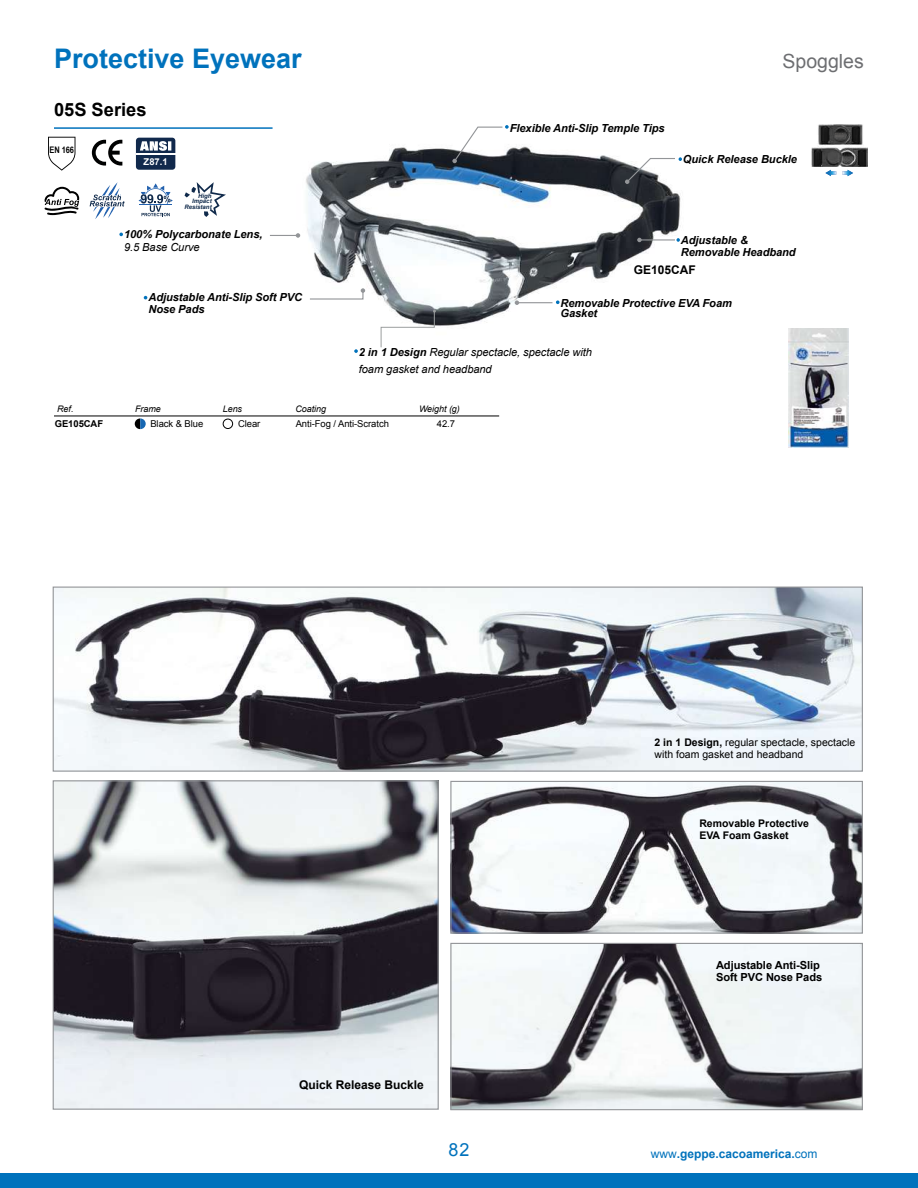
<style>
.page{position:relative;width:918px;height:1188px;background:#fff}
.page>*{position:absolute;margin:0;border:0;box-sizing:border-box;transform-origin:0 0}
.t1{font:700 27px "Arial";color:#0072bc}
.t2{font:19.5px "Arial";color:#6d6e71}
.t3{font:700 18.3px "Arial";color:#000}
.t4{font:18px "Arial";color:#0072bc}
.t5{font:700 12px "Arial";color:#000}
.t6{font:700 12px "Arial";color:#0072bc}
.t7{font:italic 700 11.1px/12px "Arial";letter-spacing:-.005em;color:#000}
.t8{font:italic 11.1px/17.2px "Arial";letter-spacing:-.005em;color:#000}
.t9{font:700 11.1px/12px "Arial";letter-spacing:-.005em;color:#000}
.t10{font:10.5px/12px "Arial";color:#000}
.t11{font:700 10.5px/12px "Arial";color:#000}
.t12{font:9.45px "Arial";letter-spacing:-.005em;color:#000}
.t13{font:700 9.45px "Arial";letter-spacing:-.005em;color:#000}
.t14{font:700 9.45px "Arial";color:#fff}
.t15{font:italic 9px "Arial";letter-spacing:-.005em;color:#000}
.t16{font:700 9px "Arial Narrow";color:#000101}
.t17{font:italic 700 6px/5.2px "Arial";color:#102a4b;text-align:right}
.s1{font-weight:700}
.s2{font-weight:400}
</style>
<div class="page">
<div style="left:0;top:1173px;width:918px;height:15px;background:#0072bc"></div>
<img style="left:452px;top:783px;width:409px;height:149px">
<div style="left:450px;top:781px;width:413px;height:153px;border:1px solid #939598"></div>
<img style="left:55px;top:589px;width:806px;height:181px">
<div style="left:53px;top:587px;width:810px;height:185px;border:1px solid #939598"></div>
<img style="left:452px;top:945px;width:409px;height:163px">
<div style="left:450px;top:943px;width:413px;height:167px;border:1px solid #939598"></div>
<img style="left:55px;top:782px;width:382px;height:326px">
<div style="left:53px;top:780px;width:386px;height:330px;border:1px solid #939598"></div>
<hr style="left:54px;top:127px;width:219px;height:2px;background:#0072bc">
<img style="left:300px;top:146px;width:381px;height:180px">
<svg style="left:270px;top:233px;width:30px;height:5px"></svg>
<svg style="left:309px;top:288px;width:56px;height:12px"></svg>
<svg style="left:677px;top:238px;width:3px;height:4px"></svg>
<svg style="left:452px;top:125px;width:57px;height:38px"></svg>
<svg style="left:625px;top:157px;width:57px;height:27px"></svg>
<hr style="left:517px;top:302px;width:35px;height:1px;background:#939598">
<svg style="left:515px;top:300px;width:4px;height:5px"></svg>
<hr style="left:639px;top:239px;width:36px;height:2px;background:#939598">
<svg style="left:637px;top:238px;width:5px;height:4px"></svg>
<svg style="left:556px;top:300px;width:4px;height:4px"></svg>
<svg style="left:354px;top:349px;width:4px;height:4px"></svg>
<hr style="left:54px;top:416px;width:445px;height:1px;background:#000">
<svg style="left:135px;top:418px;width:11px;height:11px"></svg>
<div style="left:223px;top:419px;width:10px;height:10px;border:1px solid #000;border-radius:50%"></div>
<svg style="left:119px;top:233px;width:4px;height:3px"></svg>
<img style="left:789px;top:328px;width:59px;height:120px">
<svg style="left:380px;top:310px;width:56px;height:38px"></svg>
<svg style="left:89px;top:182px;width:36px;height:37px"></svg>
<svg style="left:138px;top:183px;width:35px;height:33px"></svg>
<svg style="left:185px;top:182px;width:41px;height:35px"></svg>
<svg style="left:44px;top:187px;width:36px;height:28px"></svg>
<svg style="left:92px;top:140px;width:30px;height:26px"></svg>
<svg style="left:48px;top:137px;width:27px;height:34px"></svg>
<div style="left:136px;top:138px;width:39px;height:32px;background:#11294c;border-radius:3px"></div>
<svg style="left:140px;top:141px;width:31px;height:10px"></svg>
<hr style="left:136px;top:154px;width:39px;height:1px;background:#fff">
<img style="left:811px;top:124px;width:57px;height:43px">
<svg style="left:835px;top:133px;width:10px;height:4px"></svg>
<svg style="left:825px;top:170px;width:11px;height:6px"></svg>
<svg style="left:842px;top:170px;width:11px;height:6px"></svg>
<h1 class="t1" style="left:54px;top:41px;width:249px">Protective Eyewear</h1>
<h2 class="t2" style="left:783px;top:49px;width:83px">Spoggles</h2>
<h3 class="t3" style="left:54px;top:98px;width:94px">05S Series</h3>
<p class="t16" style="left:49px;top:143px;width:26px">EN 166</p>
<p class="t15" style="left:57px;top:403px;width:18px">Ref.</p>
<p class="t13" style="left:55px;top:418px;width:50px">GE105CAF</p>
<p class="t7" style="left:510px;top:123px;width:156px">Flexible Anti-Slip Temple Tips</p>
<p class="t14" style="left:144px;top:155px;width:26px">Z87.1</p>
<p class="t7" style="left:683px;top:153px;width:116px">Quick Release Buckle</p>
<p class="t17" style="left:184px;top:194px;width:29px">High<br>Impact<br>Resistant</p>
<p class="t7" style="left:124px;top:228px;width:140px">100% Polycarbonate Lens,</p>
<p class="t8" style="left:124px;top:239px;width:77px">9.5 Base Curve</p>
<p class="t7" style="left:681px;top:234px;width:116px">Adjustable &amp;<br>Removable Headband</p>
<p class="t5" style="left:634px;top:262px;width:64px">GE105CAF</p>
<p class="t7" style="left:148px;top:292px;width:155px">Adjustable Anti-Slip Soft PVC<br>Nose Pads</p>
<p class="t7" style="left:561px;top:298px;width:173px;line-height:10.5px">Removable Protective EVA Foam<br>Gasket</p>
<p class="t8" style="left:359px;top:343px;width:235px"><span class="s1">2 in 1 Design</span> Regular spectacle, spectacle with foam gasket and headband</p>
<p class="t15" style="left:135px;top:403px;width:27px">Frame</p>
<p class="t15" style="left:223px;top:403px;width:21px">Lens</p>
<p class="t15" style="left:295px;top:403px;width:32px">Coating</p>
<p class="t15" style="left:419px;top:403px;width:42px">Weight (g)</p>
<p class="t12" style="left:150px;top:417px;width:54px">Black &amp; Blue</p>
<p class="t12" style="left:238px;top:417px;width:24px">Clear</p>
<p class="t12" style="left:296px;top:417px;width:95px">Anti-Fog / Anti-Scratch</p>
<p class="t12" style="left:437px;top:417px;width:20px">42.7</p>
<p class="t10" style="left:655px;top:736px;width:202px"><span class="s1">2 in 1 Design,</span> regular spectacle, spectacle with foam gasket and headband</p>
<p class="t11" style="left:699px;top:818px;width:111px">Removable Protective<br>EVA Foam Gasket</p>
<p class="t9" style="left:716px;top:960px;width:108px">Adjustable Anti-Slip<br>Soft PVC Nose Pads</p>
<p class="t5" style="left:299px;top:1077px;width:126px">Quick Release Buckle</p>
<h3 class="t4" style="left:449px;top:1138px;width:22px">82</h3>
<p class="t6" style="left:651px;top:1146px;width:168px"><span class="s2">www</span>.geppe.cacoamerica.<span class="s2">com</span></p>
</div>
